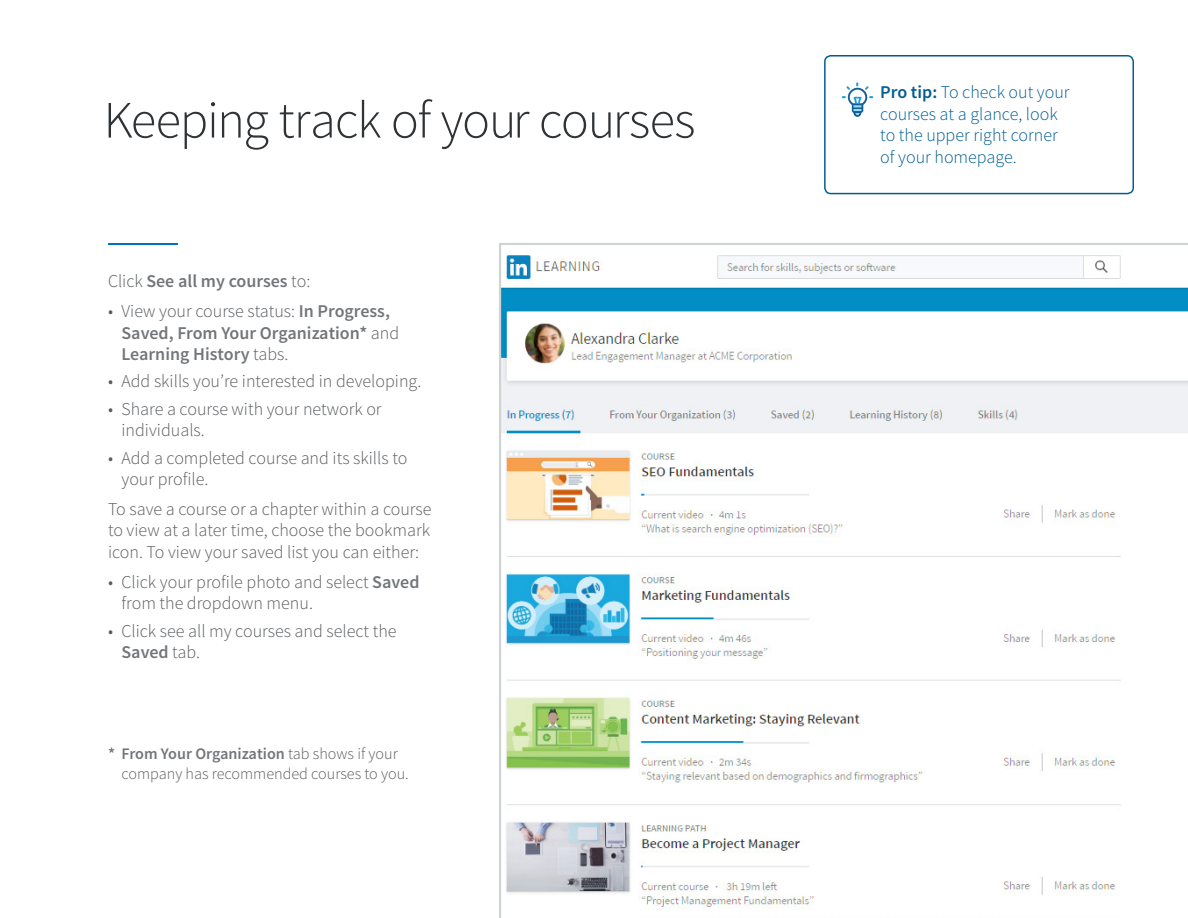
<style>
.page{position:relative;width:1188px;height:918px;background:#fff}
.page>*{position:absolute;margin:0;border:0;box-sizing:border-box;transform-origin:0 0}
.H3_-_Body_Title{font:300 52.5px "Source Sans Pro";letter-spacing:-.025em;color:#303336}
.Body_-_Bullet{font:300 18px/21.6px "Source Sans Pro";color:#595c5f}
.Body_-_Bullet-2{font:600 18px/21.6px "Source Sans Pro";color:#737679}
.t1{font:300 18px/21.6px "Source Sans Pro";color:#005e93}
.t2{font:300 16.2px/19.4px "Source Sans Pro";color:#595c5f}
.s1{font-weight:300;color:#595c5f}
.s2{font-weight:600;color:#737679}
.s3{font-weight:600}
</style>
<div class="page">
<hr style="left:108px;top:243px;width:70px;height:2px;background:#0077b5">
<svg style="left:499px;top:243px;width:689px;height:675px"></svg>
<div style="left:824px;top:55px;width:310px;height:139px;border:2px solid #005e93;border-radius:6px"></div>
<svg style="left:842px;top:82px;width:31px;height:35px"></svg>
<p class="H3_-_Body_Title" style="left:104px;top:88px;width:593px">Keeping track of your courses</p>
<p class="Body_-_Bullet-2" style="left:108px;top:271px;width:204px"><span class="s1">Click</span> See all my courses <span class="s1">to:</span></p>
<p class="Body_-_Bullet-2" style="left:122px;top:301px;width:279px;text-indent:-14px"><span class="s1">• View your course status:</span> In Progress,<br>Saved, From Your Organization* <span class="s1">and<br></span>Learning History <span class="s1">tabs.</span></p>
<p class="Body_-_Bullet" style="left:108px;top:371px;width:315px">• Add skills you’re interested in developing.</p>
<p class="Body_-_Bullet" style="left:122px;top:398px;width:262px;text-indent:-14px">• Share a course with your network or individuals.</p>
<p class="Body_-_Bullet" style="left:122px;top:447px;width:287px;text-indent:-14px">• Add a completed course and its skills to your profile.</p>
<p class="Body_-_Bullet" style="left:108px;top:498px;width:325px;text-align:justify">To save a course or a chapter within a course to view at a later time, choose the bookmark icon. To view your saved list you can either:</p>
<p class="Body_-_Bullet" style="left:122px;top:571px;width:300px;text-indent:-14px">• Click your profile photo and select <span class="s2">Saved </span>from the dropdown menu.</p>
<p class="Body_-_Bullet" style="left:122px;top:620px;width:277px;text-indent:-14px">• Click see all my courses and select the<br><span class="s2">Saved</span> tab.</p>
<p class="t2" style="left:122px;top:744px;width:289px;text-indent:-14px"><span class="s2">* From Your Organization</span> tab shows if your company has recommended courses to you.</p>
<p class="t1" style="left:880px;top:82px;width:191px"><span class="s3">Pro tip:</span> To check out your courses at a glance, look to the upper right corner of your homepage.</p>
</div>
